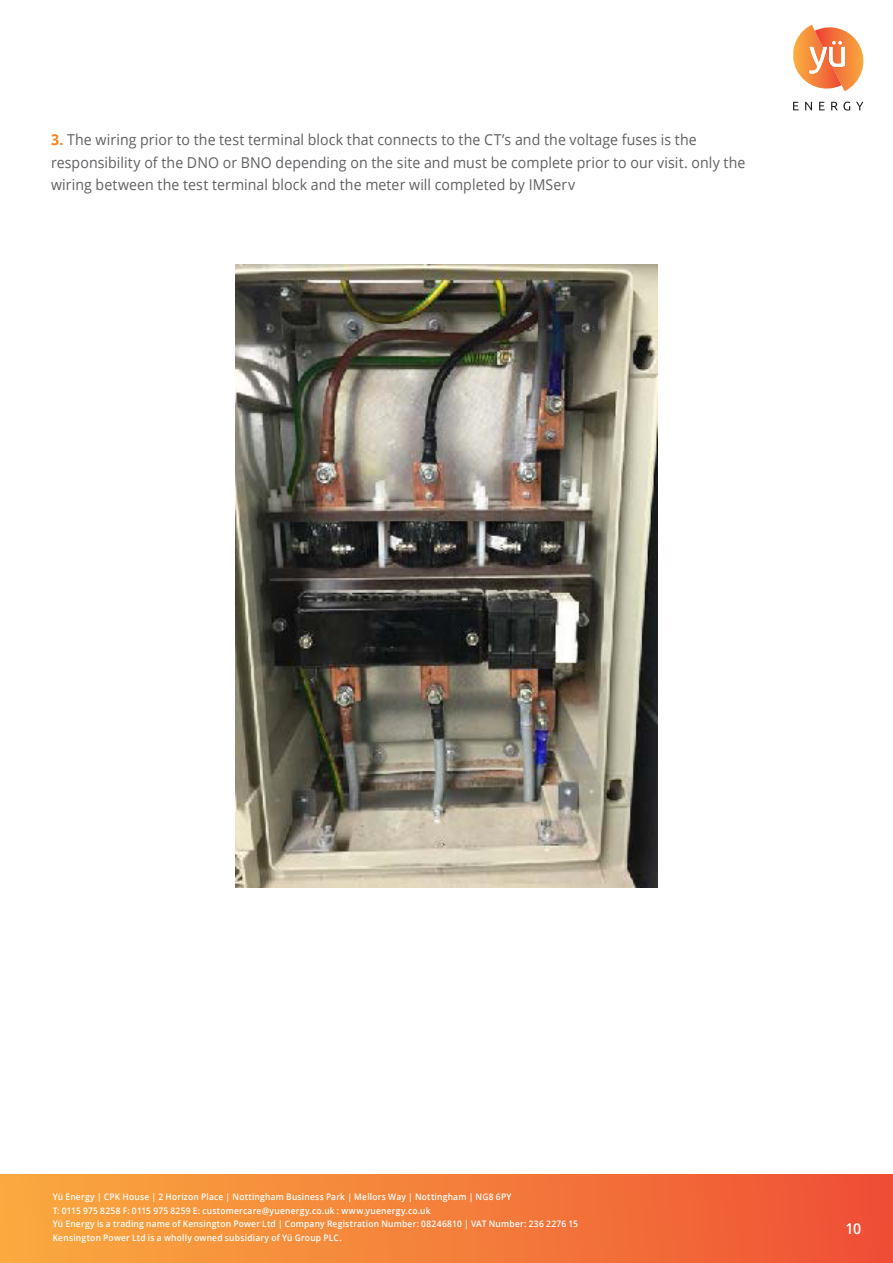
<style>
.page{position:relative;width:893px;height:1263px;background:#fff}
.page>*{position:absolute;margin:0;border:0;box-sizing:border-box;transform-origin:0 0}
.t1{font:15px/22.5px "Open Sans";letter-spacing:.005em;color:#5f5f62;scale:.94 1}
.Paragraph_Style_1{font:600 15px "Open Sans";color:#fff;scale:.94 1}
.t2{font:600 9px "Open Sans";letter-spacing:.025em;color:#fff;scale:.94 1}
.s1{font-weight:700;color:#f58220}
</style>
<div class="page">
<div style="left:0;top:1174px;width:893px;height:89px;background:linear-gradient(to right,#faab3f,#ef5036)"></div>
<svg style="left:793px;top:25px;width:71px;height:67px"></svg>
<svg style="left:793px;top:102px;width:6px;height:8px"></svg>
<svg style="left:805px;top:102px;width:7px;height:8px"></svg>
<svg style="left:819px;top:102px;width:6px;height:8px"></svg>
<svg style="left:831px;top:102px;width:19px;height:9px"></svg>
<svg style="left:856px;top:102px;width:7px;height:8px"></svg>
<img style="left:236px;top:264px;width:422px;height:623px">
<p class="t1" style="left:51px;top:128px;width:740px"><span class="s1">3.</span> The wiring prior to the test terminal block that connects to the CT’s and the voltage fuses is the responsibility of the DNO or BNO depending on the site and must be complete prior to our visit. only the wiring between the test terminal block and the meter will completed by IMServ</p>
<p class="t2" style="left:53px;top:1191px;width:489px">Yü Energy | CPK House | 2 Horizon Place | Nottingham Business Park | Mellors Way | Nottingham | NG8 6PY</p>
<p class="t2" style="left:53px;top:1204px;width:404px">T: 0115 975 8258 F: 0115 975 8259 E: customercare@yuenergy.co.uk : www.yuenergy.co.uk</p>
<p class="t2" style="left:53px;top:1218px;width:560px">Yü Energy is a trading name of Kensington Power Ltd | Company Registration Number: 08246810 | VAT Number: 236 2276 15</p>
<p class="t2" style="left:53px;top:1231px;width:309px">Kensington Power Ltd is a wholly owned subsidiary of Yü Group PLC.</p>
<p class="Paragraph_Style_1" style="left:845px;top:1218px;width:18px">10</p>
</div>
